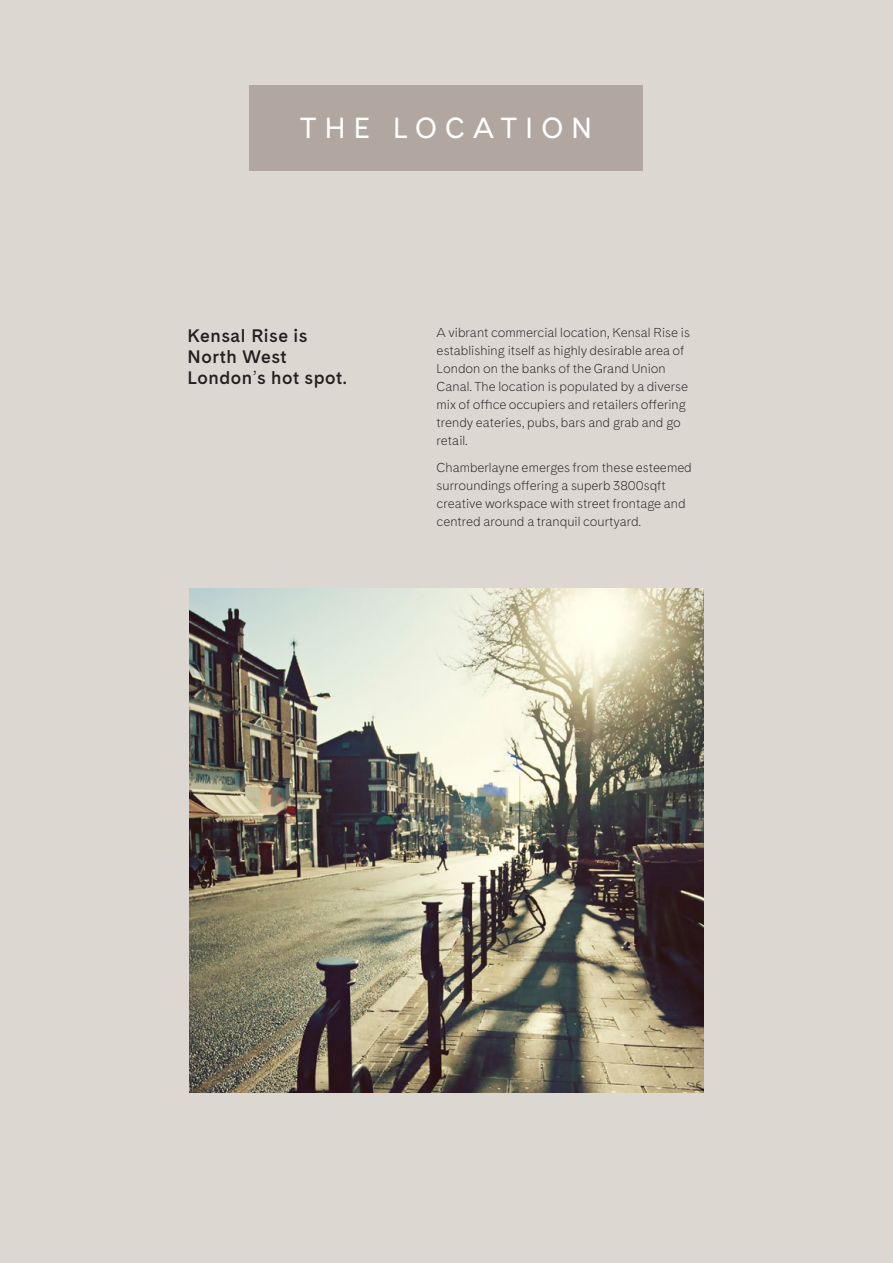
<style>
.page{position:relative;width:893px;height:1263px;background:#dcd7d1}
.page>*{position:absolute;margin:0;border:0;box-sizing:border-box;transform-origin:0 0}
._01-Vab-Chamb-Sectio{font:27px "Cadiz";letter-spacing:.31em;color:#fff}
._02-Vab-Chamb-Head{font:600 18px/21px "Cadiz Trial";letter-spacing:.03em;color:#231f20}
._03-Vab-Chamb-Body{font:300 12px/18px "Cadiz";color:#231f20}
.s1{font-family:"Cadiz";font-weight:300}
</style>
<div class="page">
<div style="left:250px;top:85px;width:393px;height:85px;background:#b2a6a0"></div>
<img style="left:190px;top:589px;width:513px;height:503px">
<p class="_01-Vab-Chamb-Sectio" style="left:300px;top:109px;width:293px">THE LOCATION</p>
<p class="_02-Vab-Chamb-Head" style="left:187px;top:327px;width:161px">Kensal Rise is<br>North West<br>London<span class="s1">’</span>s hot spot.</p>
<p class="_03-Vab-Chamb-Body" style="left:437px;top:323px;width:255px">A vibrant commercial location, Kensal Rise is establishing itself as highly desirable area of London on the banks of the Grand Union Canal. The location is populated by a diverse mix of office occupiers and retailers offering trendy eateries, pubs, bars and grab and go retail.</p>
<p class="_03-Vab-Chamb-Body" style="left:437px;top:458px;width:257px">Chamberlayne emerges from these esteemed surroundings offering a superb 3800sqft creative workspace with street frontage and centred around a tranquil courtyard.</p>
</div>
